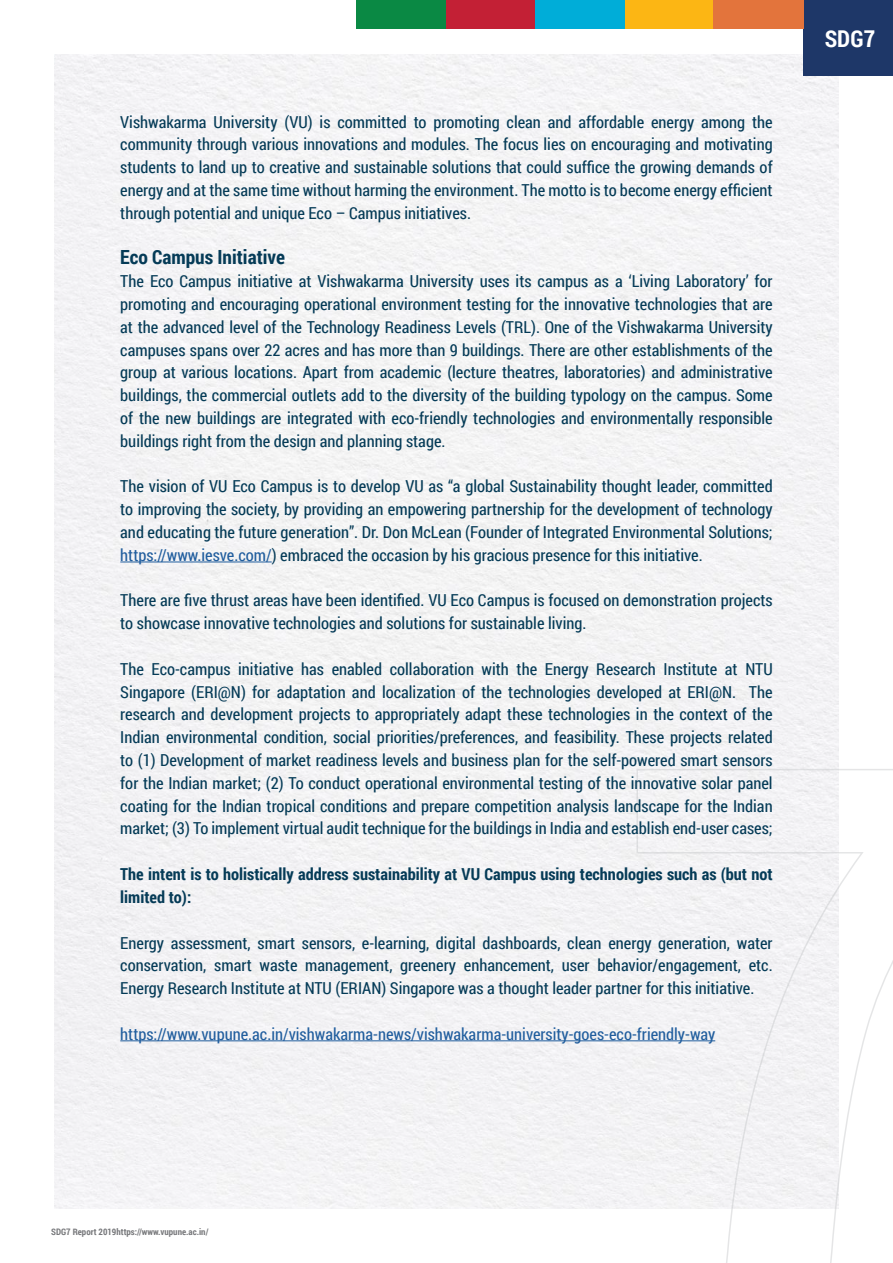
<style>
.page{position:relative;width:893px;height:1263px;background:#fff}
.page>*{position:absolute;margin:0;border:0;box-sizing:border-box;transform-origin:0 0}
.t1{font:700 23.1px "Roboto Condensed";color:#fff}
.t2{font:700 19.5px "Roboto Condensed";color:#053b57}
.t3{font:16.5px/22.8px "Roboto Condensed";color:#053b57;text-align:justify}
.t4{font:700 16.5px/22.8px "Roboto Condensed";color:#053b57}
.t5{font:16.5px "Roboto Condensed";color:#215e9e}
.t6{font:700 9px "Roboto Condensed";color:#77787b}
.s1{color:#215e9e}
</style>
<div class="page">
<div style="left:54px;top:54px;width:785px;height:1155px;background:#f3f3f4"></div>
<div style="left:804px;top:0;width:89px;height:76px;background:#1e3768"></div>
<div style="left:624px;top:0;width:91px;height:28px;background:#fcb614"></div>
<div style="left:535px;top:0;width:89px;height:28px;background:#00add8"></div>
<div style="left:446px;top:0;width:89px;height:28px;background:#c32035"></div>
<div style="left:356px;top:0;width:90px;height:28px;background:#0a8944"></div>
<div style="left:713px;top:0;width:91px;height:28px;background:#e3743c"></div>
<svg style="left:636px;top:768px;width:257px;height:495px"></svg>
<hr style="left:120px;top:562px;width:152px;height:1px;background:#215e9e">
<hr style="left:120px;top:1040px;width:595px;height:1px;background:#215e9e">
<p class="t3" style="left:120px;top:110px;width:654px">Vishwakarma University (VU) is committed to promoting clean and affordable energy among the community through various innovations and modules. The focus lies on encouraging and motivating students to land up to creative and sustainable solutions that could suffice the growing demands of energy and at the same time without harming the environment. The motto is to become energy efficient through potential and unique Eco – Campus initiatives.</p>
<p class="t2" style="left:120px;top:244px;width:166px">Eco Campus Initiative</p>
<p class="t3" style="left:120px;top:269px;width:654px">The Eco Campus initiative at Vishwakarma University uses its campus as a ‘Living Laboratory’ for promoting and encouraging operational environment testing for the innovative technologies that are at the advanced level of the Technology Readiness Levels (TRL). One of the Vishwakarma University campuses spans over 22 acres and has more than 9 buildings. There are other establishments of the group at various locations. Apart from academic (lecture theatres, laboratories) and administrative buildings, the commercial outlets add to the diversity of the building typology on the campus. Some of the new buildings are integrated with eco-friendly technologies and environmentally responsible buildings right from the design and planning stage.</p>
<p class="t3" style="left:120px;top:475px;width:654px">The vision of VU Eco Campus is to develop VU as “a global Sustainability thought leader, committed to improving the society, by providing an empowering partnership for the development of technology and educating the future generation”. Dr. Don McLean (Founder of Integrated Environmental Solutions; <span class="s1">https://www.iesve.com/</span>) embraced the occasion by his gracious presence for this initiative.</p>
<p class="t3" style="left:120px;top:589px;width:654px">There are five thrust areas have been identified. VU Eco Campus is focused on demonstration projects to showcase innovative technologies and solutions for sustainable living.</p>
<p class="t3" style="left:120px;top:657px;width:654px">The Eco-campus initiative has enabled collaboration with the Energy Research Institute at NTU Singapore (ERI@N) for adaptation and localization of the technologies developed at ERI@N. The research and development projects to appropriately adapt these technologies in the context of the Indian environmental condition, social priorities/preferences, and feasibility. These projects related to (1) Development of market readiness levels and business plan for the self-powered smart sensors for the Indian market; (2) To conduct operational environmental testing of the innovative solar panel coating for the Indian tropical conditions and prepare competition analysis landscape for the Indian market; (3) To implement virtual audit technique for the buildings in India and establish end-user cases;</p>
<p class="t4" style="left:120px;top:862px;width:654px">The intent is to holistically address sustainability at VU Campus using technologies such as (but not limited to):</p>
<p class="t3" style="left:120px;top:931px;width:654px">Energy assessment, smart sensors, e-learning, digital dashboards, clean energy generation, water conservation, smart waste management, greenery enhancement, user behavior/engagement, etc.<br>Energy Research Institute at NTU (ERIAN) Singapore was a thought leader partner for this initiative.</p>
<p class="t5" style="left:120px;top:1022px;width:596px">https://www.vupune.ac.in/vishwakarma-news/vishwakarma-university-goes-eco-friendly-way</p>
<h1 class="t1" style="left:825px;top:22px;width:52px">SDG7</h1>
<p class="t6" style="left:51px;top:1225px;width:159px">SDG7 Report 2019https://www.vupune.ac.in/</p>
</div>
